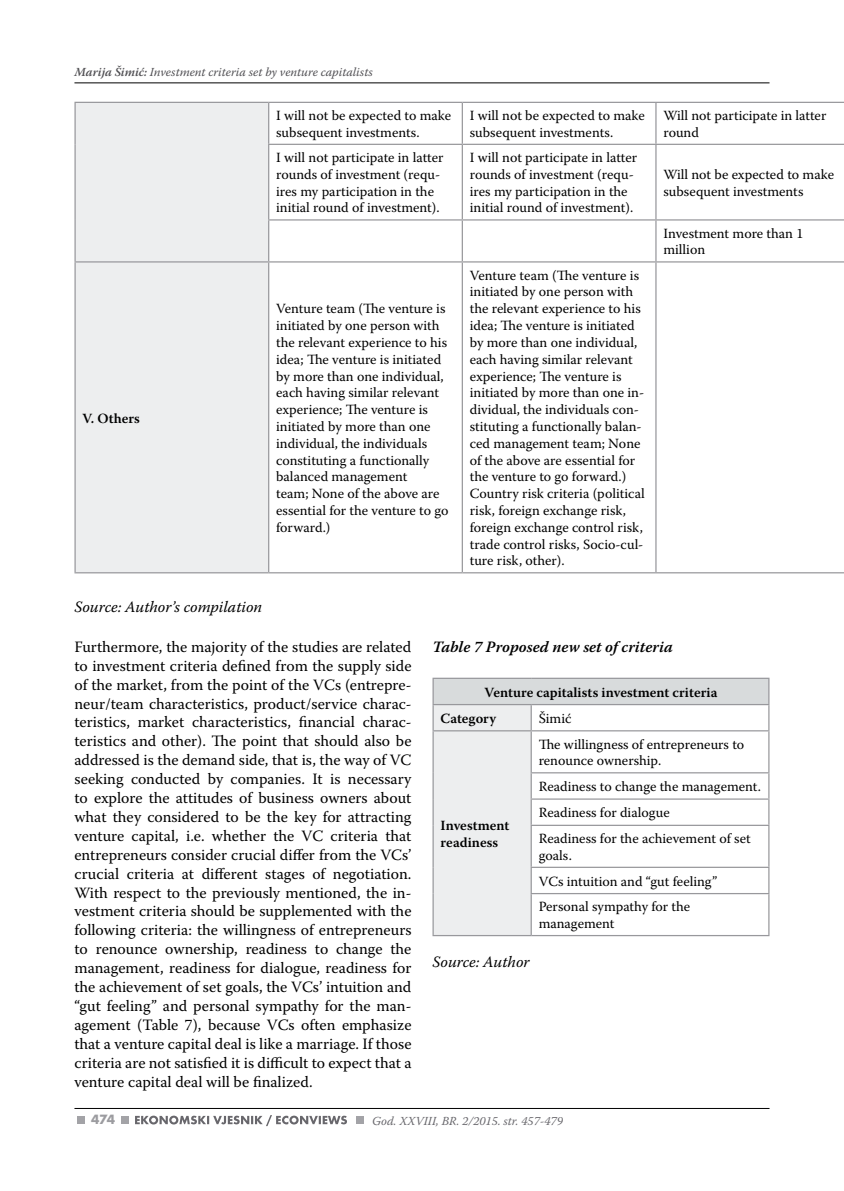
<style>
.page{position:relative;width:844px;height:1191px;background:#fff}
.page>*{position:absolute;margin:0;border:0;box-sizing:border-box;transform-origin:0 0}
.t1{font:15.75px/18.9px "Warnock Pro";color:#000;text-align:justify}
.t2{font:italic 15.75px "Warnock Pro";color:#000}
.t3{font:italic 600 15.75px "Warnock Pro";letter-spacing:.005em;color:#000}
.t4{font:14px/16.8px "Warnock Pro";color:#000}
.t5{font:600 14px/26.2px "Warnock Pro";color:#000}
.t6{font:700 14px "Futura TOT";color:#9c9ca0}
.t7{font:italic 12.25px "Warnock Pro";color:#504f53}
.t8{font:italic 12.25px "Warnock Pro";color:#68676c}
.s1{font-weight:600}
</style>
<div class="page">
<hr style="left:74px;top:83px;width:695px;height:1px;background:#000">
<hr style="left:74px;top:1108px;width:695px;height:1px;background:#000">
<div style="left:121px;top:1115px;width:7px;height:8px;background:#a3a3a7"></div>
<div style="left:356px;top:1115px;width:8px;height:8px;background:#a3a3a7"></div>
<div style="left:77px;top:1115px;width:8px;height:8px;background:#a3a3a7"></div>
<svg style="left:135px;top:1115px;width:212px;height:11px"></svg>
<div style="left:76px;top:103px;width:192px;height:469px;background:#edeeef"></div>
<hr style="left:268px;top:102px;width:194px;height:1px;background:#98989c">
<hr style="left:462px;top:102px;width:193px;height:1px;background:#98989c">
<hr style="left:461px;top:103px;width:2px;height:41px;background:#98989c">
<hr style="left:655px;top:102px;width:188px;height:1px;background:#98989c">
<hr style="left:655px;top:103px;width:1px;height:41px;background:#98989c">
<hr style="left:843px;top:103px;width:1px;height:41px;background:#98989c">
<hr style="left:268px;top:144px;width:194px;height:1px;background:#98989c">
<hr style="left:462px;top:144px;width:193px;height:1px;background:#98989c">
<hr style="left:461px;top:145px;width:2px;height:74px;background:#98989c">
<hr style="left:655px;top:144px;width:188px;height:1px;background:#98989c">
<hr style="left:655px;top:145px;width:1px;height:74px;background:#98989c">
<hr style="left:843px;top:145px;width:1px;height:74px;background:#98989c">
<hr style="left:268px;top:219px;width:194px;height:1px;background:#98989c">
<hr style="left:462px;top:219px;width:193px;height:1px;background:#98989c">
<hr style="left:461px;top:220px;width:2px;height:41px;background:#98989c">
<hr style="left:655px;top:219px;width:188px;height:1px;background:#98989c">
<hr style="left:655px;top:220px;width:1px;height:41px;background:#98989c">
<hr style="left:843px;top:220px;width:1px;height:41px;background:#98989c">
<hr style="left:268px;top:261px;width:194px;height:1px;background:#98989c">
<hr style="left:268px;top:262px;width:1px;height:310px;background:#98989c">
<hr style="left:462px;top:261px;width:193px;height:1px;background:#98989c">
<hr style="left:461px;top:262px;width:2px;height:310px;background:#98989c">
<hr style="left:655px;top:261px;width:188px;height:1px;background:#98989c">
<hr style="left:655px;top:262px;width:1px;height:310px;background:#98989c">
<hr style="left:843px;top:262px;width:1px;height:310px;background:#98989c">
<hr style="left:74px;top:262px;width:2px;height:310px;background:#98989c">
<hr style="left:74px;top:572px;width:194px;height:1px;background:#98989c">
<hr style="left:268px;top:572px;width:194px;height:1px;background:#98989c">
<hr style="left:462px;top:572px;width:193px;height:1px;background:#98989c">
<hr style="left:655px;top:572px;width:188px;height:1px;background:#98989c">
<hr style="left:74px;top:102px;width:194px;height:1px;background:#98989c">
<hr style="left:74px;top:103px;width:2px;height:41px;background:#98989c">
<hr style="left:268px;top:103px;width:1px;height:41px;background:#98989c">
<hr style="left:74px;top:144px;width:2px;height:76px;background:#98989c">
<hr style="left:268px;top:145px;width:1px;height:74px;background:#98989c">
<hr style="left:74px;top:220px;width:2px;height:41px;background:#98989c">
<hr style="left:268px;top:220px;width:1px;height:41px;background:#98989c">
<hr style="left:74px;top:261px;width:194px;height:1px;background:#98989c">
<div style="left:433px;top:678px;width:335px;height:26px;background:#d8dbdc"></div>
<hr style="left:531px;top:704px;width:238px;height:1px;background:#98989c">
<hr style="left:531px;top:730px;width:238px;height:1px;background:#98989c">
<hr style="left:530px;top:772px;width:239px;height:1px;background:#98989c">
<hr style="left:530px;top:798px;width:239px;height:1px;background:#98989c">
<hr style="left:530px;top:824px;width:239px;height:2px;background:#98989c">
<hr style="left:530px;top:866px;width:239px;height:2px;background:#98989c">
<hr style="left:432px;top:677px;width:99px;height:2px;background:#98989c">
<hr style="left:531px;top:677px;width:238px;height:2px;background:#98989c">
<svg style="left:768px;top:679px;width:1px;height:51px"></svg>
<hr style="left:768px;top:731px;width:1px;height:41px;background:#98989c">
<svg style="left:768px;top:773px;width:1px;height:51px"></svg>
<hr style="left:768px;top:826px;width:1px;height:40px;background:#98989c">
<svg style="left:768px;top:868px;width:1px;height:25px"></svg>
<hr style="left:530px;top:893px;width:239px;height:1px;background:#98989c">
<hr style="left:768px;top:894px;width:1px;height:41px;background:#98989c">
<hr style="left:531px;top:935px;width:238px;height:1px;background:#98989c">
<svg style="left:432px;top:679px;width:99px;height:256px;background:#e9eaeb"></svg>
<hr style="left:432px;top:893px;width:1px;height:42px;background:#98989c">
<hr style="left:530px;top:894px;width:1px;height:41px;background:#98989c">
<hr style="left:432px;top:935px;width:99px;height:1px;background:#98989c">
<p class="t7" style="left:74px;top:64px;width:300px"><span class="s1">Marija Šimić:</span> Investment criteria set by venture capitalists</p>
<p class="t5" style="left:82px;top:404px;width:59px">V. Others</p>
<p class="t4" style="left:276px;top:107px;width:176px">I will not be expected to make subsequent investments.</p>
<p class="t4" style="left:469px;top:107px;width:176px">I will not be expected to make subsequent investments.</p>
<p class="t4" style="left:663px;top:107px;width:164px">Will not participate in latter round</p>
<p class="t4" style="left:276px;top:149px;width:169px">I will not participate in latter rounds of investment (requ&shy;ires my participation in the initial round of investment).</p>
<p class="t4" style="left:469px;top:149px;width:169px">I will not participate in latter rounds of investment (requ&shy;ires my participation in the initial round of investment).</p>
<p class="t4" style="left:663px;top:166px;width:172px">Will not be expected to make subsequent investments</p>
<p class="t4" style="left:663px;top:224px;width:141px">Investment more than 1 million</p>
<p class="t4" style="left:276px;top:300px;width:174px">Venture team (The venture is initiated by one person with the relevant experience to his idea; The venture is initiated by more than one individual, each having similar relevant experience; The venture is initiated by more than one individual, the individuals constituting a functionally balanced management<br>team; None of the above are essential for the venture to go forward.)</p>
<p class="t4" style="left:469px;top:266px;width:176px">Venture team (The venture is initiated by one person with the relevant experience to his idea; The venture is initiated by more than one individual, each having similar relevant experience; The venture is initiated by more than one in&shy;dividual, the individuals con&shy;stituting a functionally balan&shy;ced management team; None of the above are essential for the venture to go forward.)<br>Country risk criteria (political risk, foreign exchange risk, foreign exchange control risk, trade control risks, Socio-cul&shy;ture risk, other).</p>
<p class="t2" style="left:74px;top:597px;width:189px">Source: Author’s compilation</p>
<p class="t1" style="left:74px;top:637px;width:338px">Furthermore, the majority of the studies are related to investment criteria defined from the supply side of the market, from the point of the VCs (entrepre&shy;neur/team characteristics, product/service charac&shy;teristics, market characteristics, financial charac&shy;teristics and other). The point that should also be addressed is the demand side, that is, the way of VC seeking conducted by companies. It is necessary to explore the attitudes of business owners about what they considered to be the key for attracting venture capital, i.e. whether the VC criteria that entrepreneurs consider crucial differ from the VCs’ crucial criteria at different stages of negotiation.<br>With respect to the previously mentioned, the in&shy;vestment criteria should be supplemented with the following criteria: the willingness of entrepreneurs to renounce ownership, readiness to change the management, readiness for dialogue, readiness for the achievement of set goals, the VCs’ intuition and “gut feeling” and personal sympathy for the man&shy;agement (Table 7), because VCs often emphasize that a venture capital deal is like a marriage. If those criteria are not satisfied it is difficult to expect that a venture capital deal will be finalized.</p>
<p class="t3" style="left:432px;top:637px;width:242px">Table 7 Proposed new set of criteria</p>
<p class="t5" style="left:440px;top:678px;width:278px;text-indent:44px">Venture capitalists investment criteria<br>Category</p>
<p class="t4" style="left:538px;top:709px;width:34px">Šimić</p>
<p class="t4" style="left:538px;top:735px;width:207px">The willingness of entrepreneurs to renounce ownership.</p>
<p class="t4" style="left:538px;top:773px;width:224px;line-height:25.9px">Readiness to change the management.<br>Readiness for dialogue<br>Readiness for the achievement of set</p>
<p class="t4" style="left:538px;top:842px;width:180px;line-height:25.7px">goals.<br>VCs intuition and “gut feeling”<br>Personal sympathy for the</p>
<p class="t4" style="left:538px;top:915px;width:77px">management</p>
<p class="t5" style="left:440px;top:816px;width:70px;line-height:16.8px">Investment readiness</p>
<p class="t2" style="left:432px;top:952px;width:98px">Source: Author</p>
<p class="t6" style="left:91px;top:1111px;width:26px">474</p>
<p class="t8" style="left:372px;top:1113px;width:192px">God. XXVIII, BR. 2/2015. str. 457-479</p>
</div>
